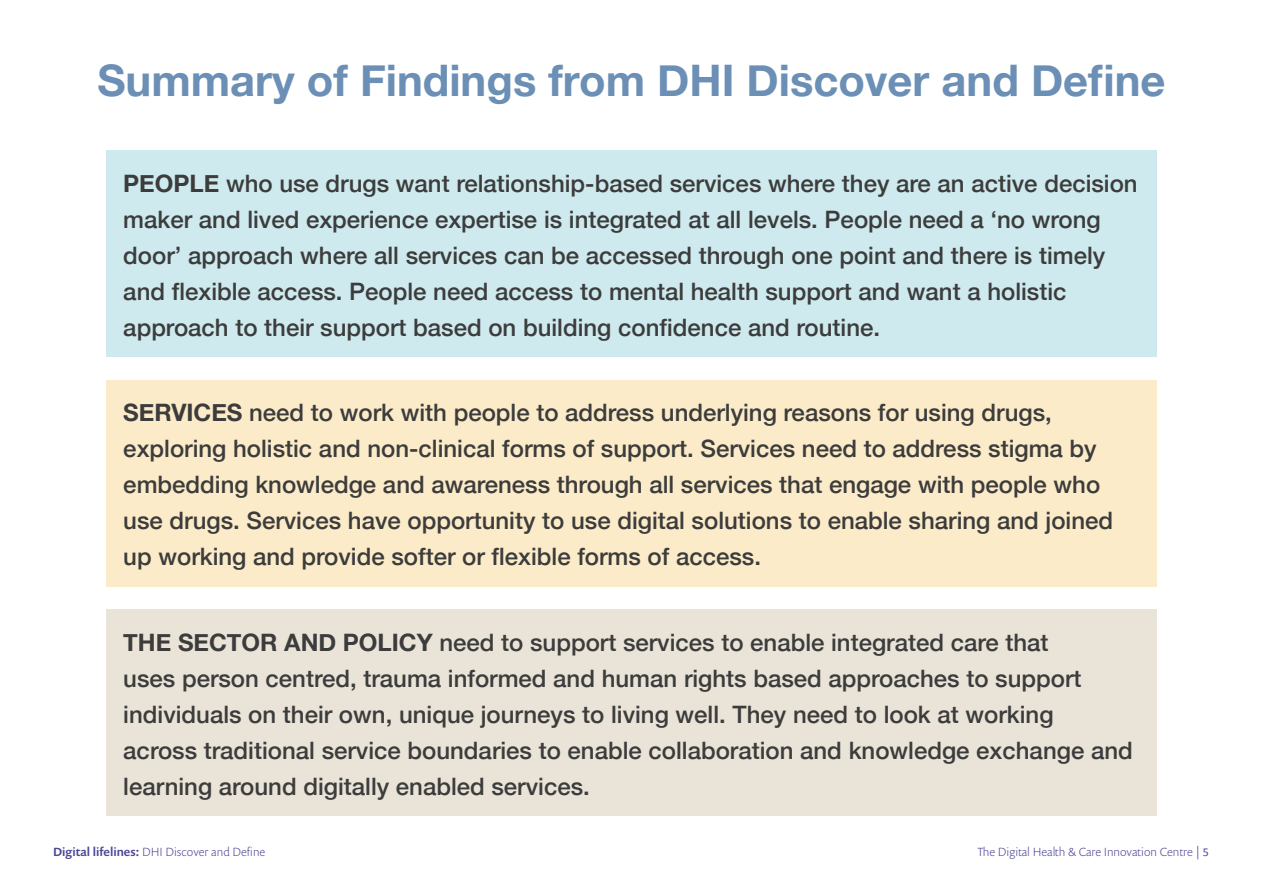
<style>
.page{position:relative;width:1263px;height:893px;background:#fff}
.page>*{position:absolute;margin:0;border:0;box-sizing:border-box;transform-origin:0 0}
.t1{font:700 43.5px "Helvetica Neue";color:#6b8fb5}
.t2{font:24px/36px "Helvetica Neue Medium 2";color:#3c3c3c}
.t3{font:300 12px "Prenton RP Pro";color:#4c4698}
.s1{font-family:"Helvetica Neue Bold 2"}
.s2{font-family:"Helvetica Neue";font-weight:500}
.s3{font-family:"Prenton RP Pro Medium Regular 2";font-weight:400}
.s4{font-family:"Calibri";font-weight:400}
</style>
<div class="page">
<div style="left:106px;top:150px;width:1051px;height:207px;background:#ceeaee"></div>
<div style="left:106px;top:380px;width:1051px;height:206px;background:#fbebc8"></div>
<div style="left:106px;top:609px;width:1051px;height:207px;background:#eae4d8"></div>
<p class="t1" style="left:97px;top:47px;width:1070px">Summary of Findings from DHI Discover and Define</p>
<p class="t2" style="left:123px;top:163px;width:1016px"><span class="s1">PEOPLE</span> who use drugs want relationship-based services where they are an active decision maker and lived experience expertise is integrated at all levels. People need a ‘no wrong door’ approach where all services can be accessed through one point and there is timely <span class="s2">and flexible access. People need access to mental health support and want a holistic approach to their support based on building confidence and routine.</span></p>
<p class="t2" style="left:123px;top:393px;width:991px"><span class="s1">SERVICES</span> need to work with people to address underlying reasons for using drugs, exploring holistic and non-clinical forms of support. Services need to address stigma by embedding knowledge and awareness through all services that engage with people who use drugs. Services have opportunity to use digital solutions to enable sharing and joined <span class="s2">up working and provide softer or flexible forms of access.</span></p>
<p class="t2" style="left:123px;top:622px;width:1011px"><span class="s1">THE SECTOR AND POLICY</span> need to support services to enable integrated care that<br>uses person centred, trauma informed and human rights based approaches to support individuals on their own, unique journeys to living well. They need to look at working across traditional service boundaries to enable collaboration and knowledge exchange and learning around digitally enabled services.</p>
<p class="t3" style="left:53px;top:843px;width:214px"><span class="s3">Digital lifelines:</span> DHI Discover and Define</p>
<p class="t3" style="left:977px;top:843px;width:233px">The Digital Health &amp; Care Innovation Centre | <span class="s4">5</span></p>
</div>
